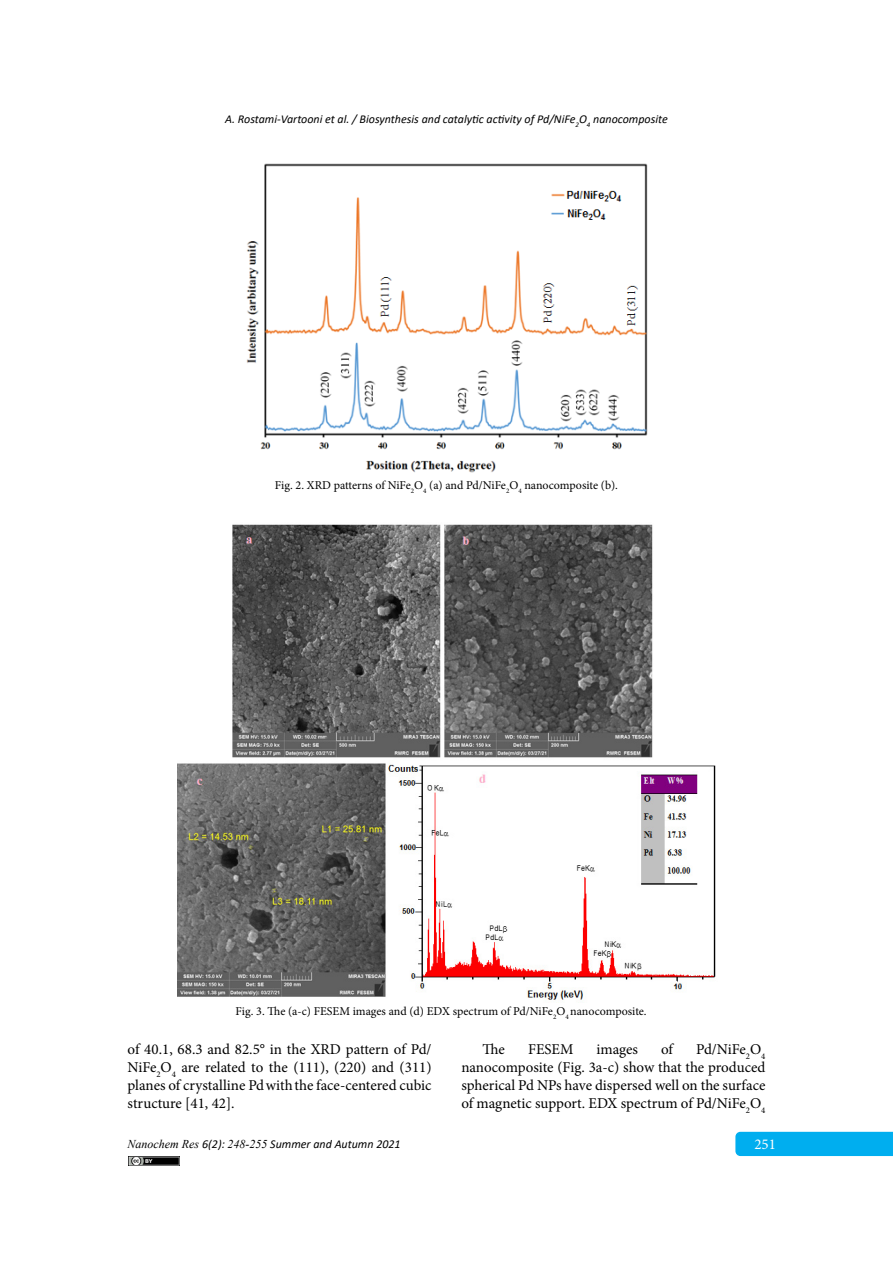
<style>
.page{position:relative;width:893px;height:1263px;background:#fff}
.page>*{position:absolute;margin:0;border:0;box-sizing:border-box;transform-origin:0 0}
.t1{font:15px/18px "Minion Pro";color:#000;text-align:justify}
.t2{font:15px "Minion Pro";color:#fff}
.t3{font:12px "Minion Pro";letter-spacing:-.005em;color:#000}
.t4{font:italic 12px "Calibri";color:#000}
.s1{font-family:"Times New Roman"}
</style>
<div class="page">
<div style="left:735px;top:1132px;width:158px;height:24px;background:#00aeef"></div>
<img style="left:129px;top:1156px;width:50px;height:9px">
<img style="left:246px;top:163px;width:402px;height:310px">
<img style="left:178px;top:524px;width:538px;height:476px">
<p class="t4" style="left:225px;top:111px;width:444px">A. Rostami-Vartooni et al. / Biosynthesis and catalytic activity of Pd/NiFe<sub>2</sub>O<sub>4</sub> nanocomposite</p>
<p class="t3" style="left:275px;top:477px;width:345px">Fig. 2. XRD patterns of NiFe<sub>2</sub>O<sub>4</sub> (a) and Pd/NiFe<sub>2</sub>O<sub>4</sub> nanocomposite (b).</p>
<p class="t3" style="left:236px;top:1003px;width:413px">Fig. 3. The (a-c) FESEM images and (d) EDX spectrum of Pd/NiFe<sub>2</sub>O<sub>4</sub> nanocomposite.</p>
<p class="t1" style="left:128px;top:1040px;width:306px">of 40.1, 68.3 and 82.5° in the XRD pattern of Pd/ NiFe<sub>2</sub>O<sub>4</sub> are related to the (111), (220) and (311) planes of crystalline Pdwiththe face-centered cubic structure [41, 42].</p>
<p class="t1" style="left:483px;top:1040px;width:24px">The</p>
<p class="t1" style="left:528px;top:1040px;width:47px">FESEM</p>
<p class="t1" style="left:596px;top:1040px;width:43px">images</p>
<p class="t1" style="left:661px;top:1040px;width:13px">of</p>
<p class="t1" style="left:461px;top:1040px;width:306px;text-indent:235px">Pd/NiFe<sub>2</sub>O<sub>4 </sub>nanocomposite (Fig. 3a-c) show that the produced spherical Pd NPs have dispersed well on the surface of magnetic support. EDX spectrum of Pd/NiFe<sub>2</sub>O<sub>4</sub></p>
<p class="t4" style="left:128px;top:1136px;width:275px"><span class="s1">Nanochem Res</span> 6(2): <span class="s1">248-255</span> Summer and Autumn 2021</p>
<p class="t2" style="left:754px;top:1134px;width:23px">251</p>
</div>
